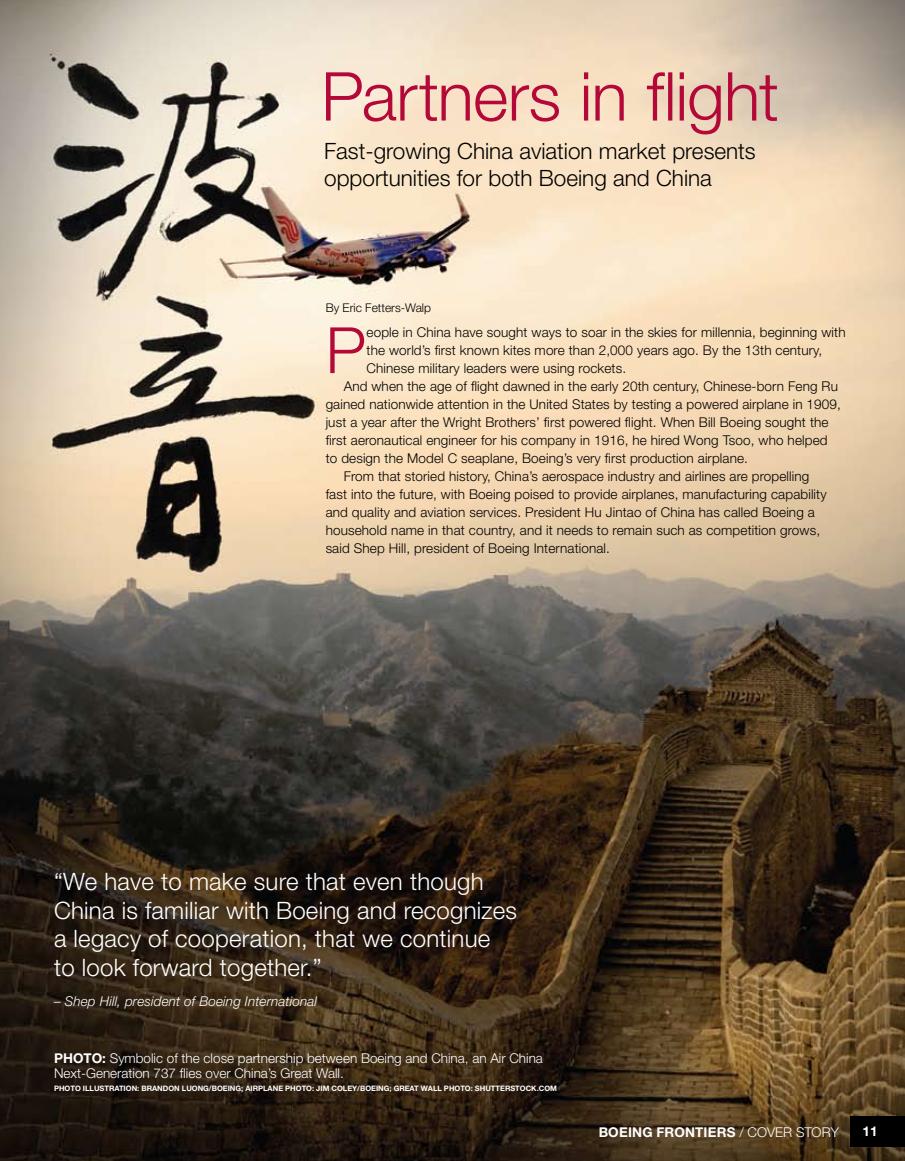
<style>
.page{position:relative;width:905px;height:1161px;background:#fff}
.page>*{position:absolute;margin:0;border:0;box-sizing:border-box;transform-origin:0 0}
.t1{font:300 67.5px "Helvetica Neue";letter-spacing:-.01em;color:#b30838}
.t2{font:300 63.9px "Helvetica Neue";color:#b30838}
.t3{font:300 24px/28.5px "Helvetica Neue";letter-spacing:.01em;color:#fff}
.t4{font:300 22.5px/27px "Helvetica Neue";color:#000}
.t5{font:300 13.5px "Helvetica Neue";letter-spacing:.01em;color:#000}
.t6{font:300 13.5px/15px "Helvetica Neue";color:#fff}
.t7{font:italic 300 13.5px "Helvetica Neue";letter-spacing:.01em;color:#fff}
.t8{font:700 13.5px "Helvetica Neue";letter-spacing:.015em;color:#fff}
.t9{font:300 12px "Helvetica Neue";color:#000}
.t10{font:700 7.5px "Helvetica Neue";color:#fff}
.s1{font-weight:700}
.s2{font-weight:300}
</style>
<div class="page">
<img style="left:0;top:0;width:904px;height:1161px">
<div style="left:850px;top:1116px;width:54px;height:31px;background:#000"></div>
<h1 class="t1" style="left:321px;top:55px;width:459px">Partners in flight</h1>
<h3 class="t4" style="left:324px;top:137px;width:433px">Fast-growing China aviation market presents opportunities for both Boeing and China</h3>
<p class="t9" style="left:326px;top:301px;width:107px">By Eric Fetters-Walp</p>
<h2 class="t2" style="left:326px;top:311px;width:42px">P</h2>
<p class="t5" style="left:366px;top:324px;width:480px">eople in China have sought ways to soar in the skies for millennia, beginning with</p>
<p class="t5" style="left:366px;top:342px;width:457px">the world’s first known kites more than 2,000 years ago. By the 13th century,</p>
<p class="t5" style="left:366px;top:360px;width:261px">Chinese military leaders were using rockets.</p>
<p class="t5" style="left:343px;top:378px;width:496px">And when the age of flight dawned in the early 20th century, Chinese-born Feng Ru</p>
<p class="t5" style="left:326px;top:396px;width:516px">gained nationwide attention in the United States by testing a powered airplane in 1909,</p>
<p class="t5" style="left:326px;top:414px;width:504px">just a year after the Wright Brothers’ first powered flight. When Bill Boeing sought the</p>
<p class="t5" style="left:326px;top:432px;width:503px">first aeronautical engineer for his company in 1916, he hired Wong Tsoo, who helped</p>
<p class="t5" style="left:326px;top:450px;width:424px">to design the Model C seaplane, Boeing’s very first production airplane.</p>
<p class="t5" style="left:343px;top:468px;width:467px">From that storied history, China’s aerospace industry and airlines are propelling</p>
<p class="t5" style="left:326px;top:486px;width:502px">fast into the future, with Boeing poised to provide airplanes, manufacturing capability</p>
<p class="t5" style="left:326px;top:504px;width:490px">and quality and aviation services. President Hu Jintao of China has called Boeing a</p>
<p class="t5" style="left:326px;top:522px;width:496px">household name in that country, and it needs to remain such as competition grows,</p>
<p class="t5" style="left:326px;top:540px;width:286px">said Shep Hill, president of Boeing International.</p>
<h3 class="t3" style="left:54px;top:867px;width:464px">“We have to make sure that even though China is familiar with Boeing and recognizes a legacy of cooperation, that we continue<br>to look forward together.”</h3>
<p class="t7" style="left:54px;top:993px;width:264px">– Shep Hill, president of Boeing International</p>
<p class="t6" style="left:54px;top:1050px;width:490px"><span class="s1">PHOTO:</span> Symbolic of the close partnership between Boeing and China, an Air China<br>Next-Generation 737 flies over China’s Great Wall.</p>
<p class="t10" style="left:54px;top:1084px;width:17px">PHOTO</p>
<p class="t10" style="left:83px;top:1084px;width:23px">ILLUSTR</p>
<p class="t10" style="left:114px;top:1084px;width:10px">ATION</p>
<p class="t10" style="left:137px;top:1084px;width:62px">: BRANDON LUONG</p>
<p class="t10" style="left:209px;top:1084px;width:14px">/BOEING</p>
<p class="t10" style="left:241px;top:1084px;width:61px">; AIRPLANE PHOTO</p>
<p class="t10" style="left:312px;top:1084px;width:59px">: JI M CO LEY/BOEING</p>
<p class="t10" style="left:389px;top:1084px;width:72px">; GREAT WALL PHOTO</p>
<p class="t10" style="left:471px;top:1084px;width:27px">: SHUTTERSTOC</p>
<p class="t10" style="left:531px;top:1084px;width:27px">K.COM</p>
<p class="t8" style="left:598px;top:1123px;width:242px">BOEING FRONTIERS <span class="s2">/ COVER STORY</span></p>
<p class="t8" style="left:862px;top:1123px;width:17px">11</p>
</div>
